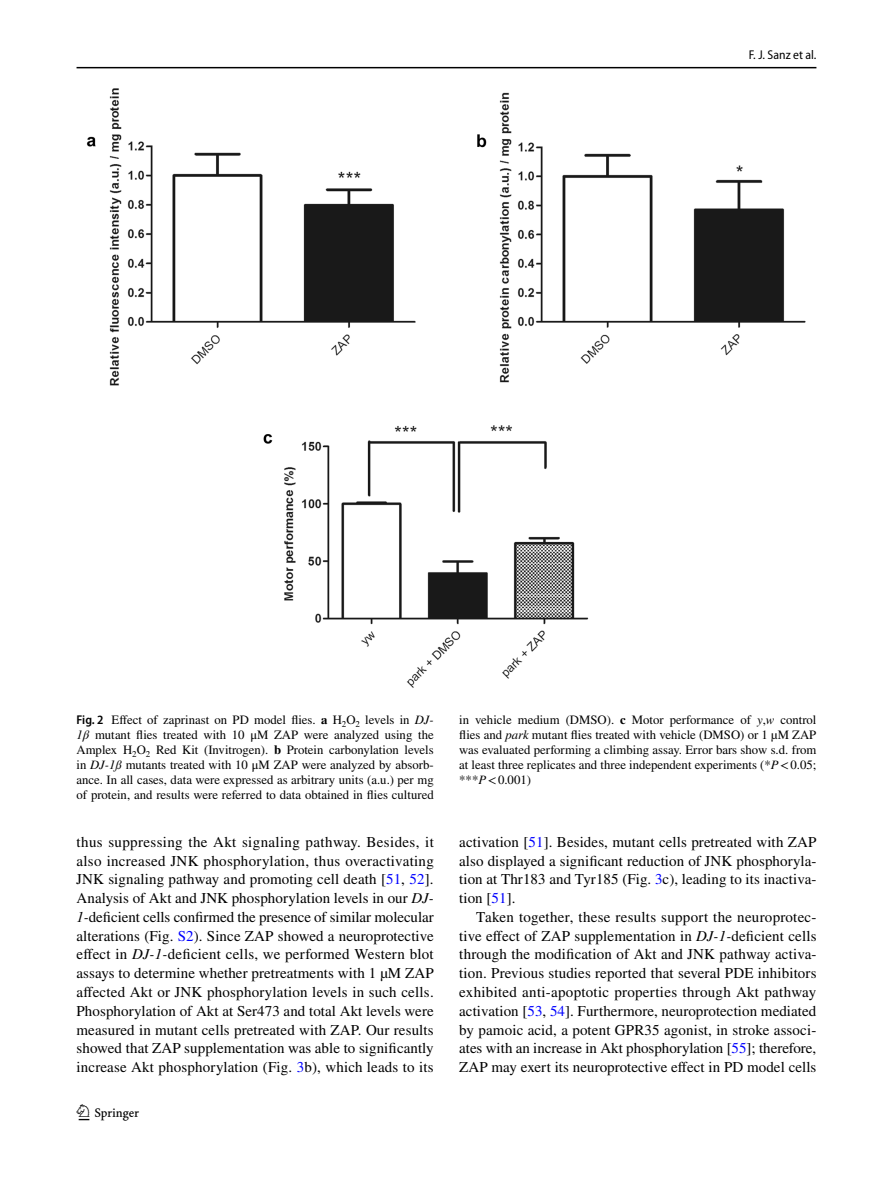
<style>
.page{position:relative;width:893px;height:1187px;background:#fff}
.page>*{position:absolute;margin:0;border:0;box-sizing:border-box;transform-origin:0 0}
.t1{font:22.5px "Springnew Regular 2";color:#000}
.t2{font:15px/18.8px "STIX";letter-spacing:.005em;color:#000;text-align:justify}
.t3{font:12.75px/15px "STIX";color:#000;text-align:justify}
.t4{font:semi-condensed 12.75px "Myriad Pro";color:#000}
.s1{font-family:"Myriad Pro";font-weight:600;font-stretch:semi-condensed}
.s2{font-weight:700}
.s3{font-style:italic}
.s4{color:#00f}
</style>
<div class="page">
<hr style="left:77px;top:67px;width:739px;height:1px;background:#000">
<img style="left:86px;top:88px;width:720px;height:600px">
<p class="t4" style="left:749px;top:48px;width:69px">F. J. Sanz et al.</p>
<p class="t3" style="left:77px;top:713px;width:359px"><span class="s1">Fig. 2</span> Effect of zaprinast on PD model flies. <span class="s2">a</span> H<sub>2</sub>O<sub>2</sub> levels in <span class="s3">DJ-1β</span> mutant flies treated with 10 μM ZAP were analyzed using the Amplex H<sub>2</sub>O<sub>2</sub> Red Kit (Invitrogen). <span class="s2">b</span> Protein carbonylation levels in <span class="s3">DJ-1ß</span> mutants treated with 10 μM ZAP were analyzed by absorb&shy;ance. In all cases, data were expressed as arbitrary units (a.u.) per mg of protein, and results were referred to data obtained in flies cultured</p>
<p class="t3" style="left:459px;top:713px;width:359px">in vehicle medium (DMSO). <span class="s2">c</span> Motor performance of <span class="s3">y</span>,<span class="s3">w</span> control flies and <span class="s3">park</span> mutant flies treated with vehicle (DMSO) or 1 µM ZAP was evaluated performing a climbing assay. Error bars show s.d. from at least three replicates and three independent experiments (*<span class="s3">P</span>&lt;0.05; ***<span class="s3">P</span>&lt;0.001)</p>
<p class="t2" style="left:77px;top:833px;width:359px">thus suppressing the Akt signaling pathway. Besides, it also increased JNK phosphorylation, thus overactivating JNK signaling pathway and promoting cell death [<span class="s4">51</span>, <span class="s4">52</span>].<br>Analysis of Akt and JNK phosphorylation levels in our <span class="s3">DJ-1-</span>deficient cells confirmed the presence of similar molecular alterations (Fig. <span class="s4">S2</span>). Since ZAP showed a neuroprotective effect in <span class="s3">DJ-1-</span>deficient cells, we performed Western blot assays to determine whether pretreatments with 1 µM ZAP affected Akt or JNK phosphorylation levels in such cells.<br>Phosphorylation of Akt at Ser473 and total Akt levels were measured in mutant cells pretreated with ZAP. Our results showed that ZAP supplementation was able to significantly increase Akt phosphorylation (Fig. <span class="s4">3</span>b), which leads to its</p>
<p class="t2" style="left:459px;top:833px;width:359px">activation [<span class="s4">51</span>]. Besides, mutant cells pretreated with ZAP also displayed a significant reduction of JNK phosphoryla&shy;tion at Thr183 and Tyr185 (Fig. <span class="s4">3</span>c), leading to its inactiva&shy;tion [<span class="s4">51</span>].</p>
<p class="t2" style="left:459px;top:908px;width:359px;text-indent:17px">Taken together, these results support the neuroprotec&shy;tive effect of ZAP supplementation in <span class="s3">DJ-1-</span>deficient cells through the modification of Akt and JNK pathway activa&shy;tion. Previous studies reported that several PDE inhibitors exhibited anti-apoptotic properties through Akt pathway activation [<span class="s4">53</span>, <span class="s4">54</span>]. Furthermore, neuroprotection mediated by pamoic acid, a potent GPR35 agonist, in stroke associ&shy;ates with an increase in Akt phosphorylation [<span class="s4">55</span>]; therefore, ZAP may exert its neuroprotective effect in PD model cells</p>
<h1 class="t1" style="left:79px;top:1104px;width:62px">1 3</h1>
</div>
